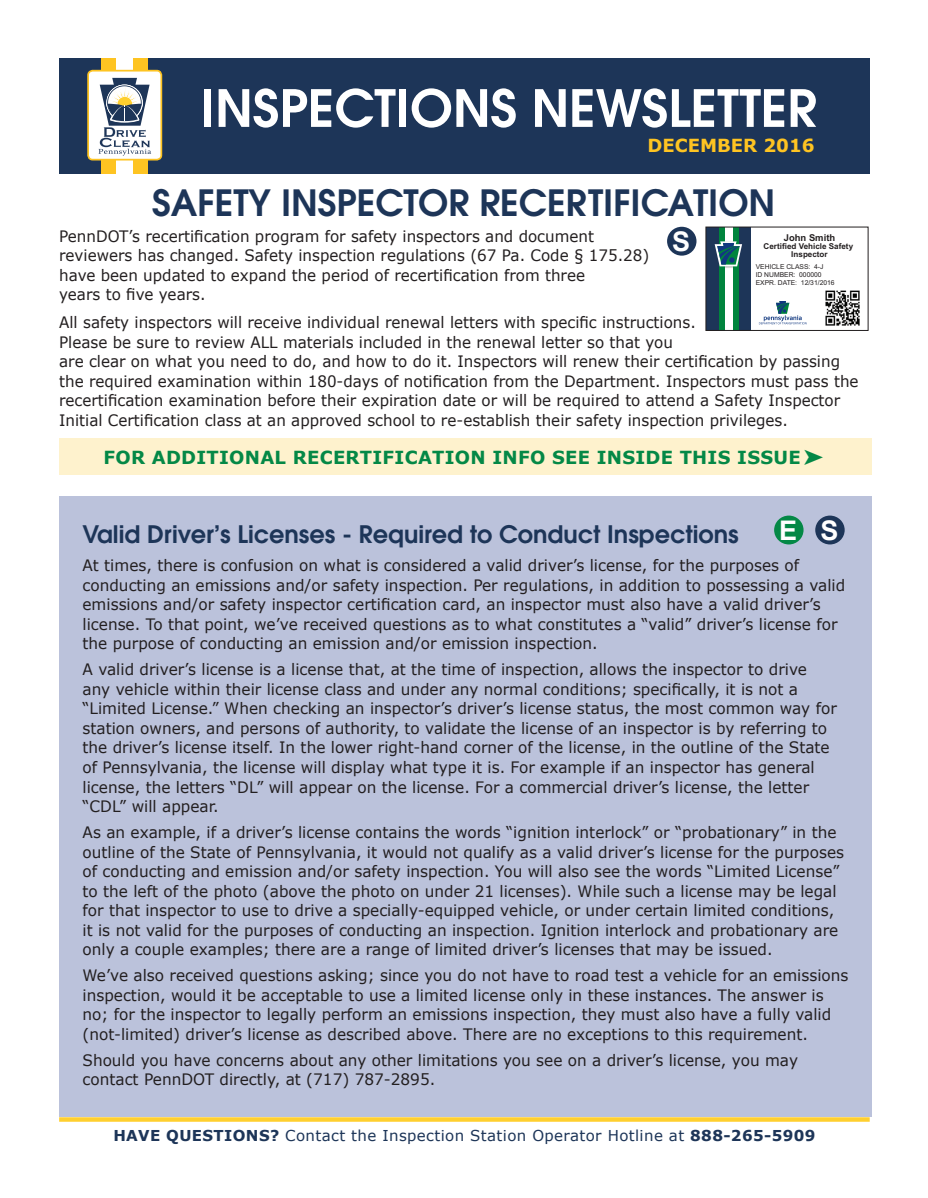
<style>
.page{position:relative;width:928px;height:1198px;background:#fff}
.page>*{position:absolute;margin:0;border:0;box-sizing:border-box;transform-origin:0 0}
.Small_Subhead{font:600 51px "Avant Garde";color:#fff}
.Large_Headlines{font:600 36px "Avant Garde";color:#1d3558}
.Small_Subhead-2{font:700 27px "Arial";color:#fff}
.blue_subhead{font:600 24px "Avant Garde";color:#1d3558}
.Small_Subhead-3{font:700 18px "Verdana";letter-spacing:.015em;color:#048846}
.Small_Subhead-4{font:700 18px "Verdana";color:#fec422}
.body_1{font:15.75px/19.5px "Verdana";color:#231f20}
.Small_Subhead-5{font:15.75px/19.5px "Verdana";color:#231f20;scale:.96 1}
.Bodycopy{font:15px "Verdana";letter-spacing:.025em;color:#1d3558}
.t1{font:700 9.45px "Arial";color:#231f20}
.t2{font:700 8.1px/7.8px "Arial";color:#231f20;text-align:center}
.t3{font:6.75px/8.1px "Arial";color:#231f20}
.s1{font-weight:700}
</style>
<div class="page">
<div style="left:59px;top:439px;width:812px;height:36px;background:#fef2cd"></div>
<div style="left:59px;top:496px;width:812px;height:621px;background:#bbc2db"></div>
<div style="left:667px;top:227px;width:29px;height:29px;background:#1d3558;border-radius:50%"></div>
<svg style="left:59px;top:1117px;width:810px;height:4px;background:#ffd23b"></svg>
<div style="left:59px;top:58px;width:810px;height:115px;background:#1d3558"></div>
<div style="left:110px;top:58px;width:33px;height:116px;background:#fff"></div>
<div style="left:133px;top:58px;width:15px;height:116px;background:#fec422"></div>
<div style="left:101px;top:58px;width:15px;height:116px;background:#fec422"></div>
<div style="left:88px;top:71px;width:73px;height:89px;background:#fff;border-radius:5px"></div>
<div style="left:87px;top:70px;width:75px;height:90px;border:2px solid #fec422;border-radius:5px"></div>
<svg style="left:98px;top:78px;width:53px;height:78px"></svg>
<svg style="left:758px;top:301px;width:48px;height:23px"></svg>
<img style="left:825px;top:290px;width:35px;height:36px">
<div style="left:705px;top:227px;width:45px;height:103px;background:#1d3558"></div>
<div style="left:719px;top:227px;width:19px;height:103px;background:#00843d"></div>
<div style="left:725px;top:227px;width:7px;height:103px;background:#fff"></div>
<img style="left:725px;top:240px;width:13px;height:28px">
<svg style="left:714px;top:241px;width:28px;height:25px"></svg>
<div style="left:705px;top:227px;width:163px;height:104px;border:1px solid #231f20"></div>
<div style="left:774px;top:515px;width:29px;height:29px;background:#048846;border-radius:50%"></div>
<div style="left:815px;top:515px;width:29px;height:29px;background:#1d3558;border-radius:50%"></div>
<p class="Small_Subhead" style="left:201px;top:75px;width:617px">INSPECTIONS NEWSLETTER</p>
<p class="Small_Subhead-4" style="left:647px;top:134px;width:169px">DECEMBER 2016</p>
<p class="Large_Headlines" style="left:152px;top:179px;width:624px">SAFETY INSPECTOR RECERTIFICATION</p>
<p class="Small_Subhead-5" style="left:59px;top:226px;width:616px">PennDOT’s recertification program for safety inspectors and document reviewers has changed. Safety inspection regulations (67 Pa. Code § 175.28) have been updated to expand the period of recertification from three<br>years to five years.</p>
<p class="Small_Subhead-5" style="left:59px;top:312px;width:834px">All safety inspectors will receive individual renewal letters with specific instructions.<br>Please be sure to review ALL materials included in the renewal letter so that you<br>are clear on what you need to do, and how to do it. Inspectors will renew their certification by passing the required examination within 180-days of notification from the Department. Inspectors must pass the recertification examination before their expiration date or will be required to attend a Safety Inspector Initial Certification class at an approved school to re-establish their safety inspection privileges.</p>
<p class="Small_Subhead-3" style="left:103px;top:445px;width:698px">FOR ADDITIONAL RECERTIFICATION INFO SEE INSIDE THIS ISSUE</p>
<p class="Small_Subhead-2" style="left:672px;top:224px;width:20px">S</p>
<p class="t1" style="left:783px;top:231px;width:53px">John Smith</p>
<p class="t2" style="left:763px;top:243px;width:91px">Certified Vehicle Safety<br>Inspector</p>
<p class="t3" style="left:755px;top:263px;width:80px">VEHICLE CLASS: 4-J<br>ID NUMBER: 000000<br>EXPR. DATE: 12/31/2016</p>
<p class="blue_subhead" style="left:82px;top:518px;width:657px">Valid Driver’s Licenses - Required to Conduct Inspections</p>
<p class="Small_Subhead-2" style="left:779px;top:512px;width:20px">E</p>
<p class="Small_Subhead-2" style="left:820px;top:512px;width:20px">S</p>
<p class="body_1" style="left:82px;top:555px;width:764px">At times, there is confusion on what is considered a valid driver’s license, for the purposes of conducting an emissions and/or safety inspection. Per regulations, in addition to possessing a valid emissions and/or safety inspector certification card, an inspector must also have a valid driver’s license. To that point, we’ve received questions as to what constitutes a “valid” driver’s license for the purpose of conducting an emission and/or emission inspection.</p>
<p class="body_1" style="left:82px;top:659px;width:755px">A valid driver’s license is a license that, at the time of inspection, allows the inspector to drive any vehicle within their license class and under any normal conditions; specifically, it is not a “Limited License.” When checking an inspector’s driver’s license status, the most common way for station owners, and persons of authority, to validate the license of an inspector is by referring to the driver’s license itself. In the lower right-hand corner of the license, in the outline of the State of Pennsylvania, the license will display what type it is. For example if an inspector has general license, the letters “DL” will appear on the license. For a commercial driver’s license, the letter “CDL” will appear.</p>
<p class="body_1" style="left:82px;top:822px;width:763px">As an example, if a driver’s license contains the words “ignition interlock” or “probationary” in the outline of the State of Pennsylvania, it would not qualify as a valid driver’s license for the purposes of conducting and emission and/or safety inspection. You will also see the words “Limited License” to the left of the photo (above the photo on under 21 licenses). While such a license may be legal for that inspector to use to drive a specially-equipped vehicle, or under certain limited conditions, it is not valid for the purposes of conducting an inspection. Ignition interlock and probationary are only a couple examples; there are a range of limited driver’s licenses that may be issued.</p>
<p class="body_1" style="left:82px;top:965px;width:767px">We’ve also received questions asking; since you do not have to road test a vehicle for an emissions inspection, would it be acceptable to use a limited license only in these instances. The answer is no; for the inspector to legally perform an emissions inspection, they must also have a fully valid (not-limited) driver’s license as described above. There are no exceptions to this requirement.</p>
<p class="body_1" style="left:82px;top:1049px;width:717px">Should you have concerns about any other limitations you see on a driver’s license, you may contact PennDOT directly, at (717) 787-2895.</p>
<p class="Bodycopy" style="left:113px;top:1125px;width:703px"><span class="s1">HAVE QUESTIONS?</span> Contact the Inspection Station Operator Hotline at <span class="s1">888-265-5909</span></p>
</div>
